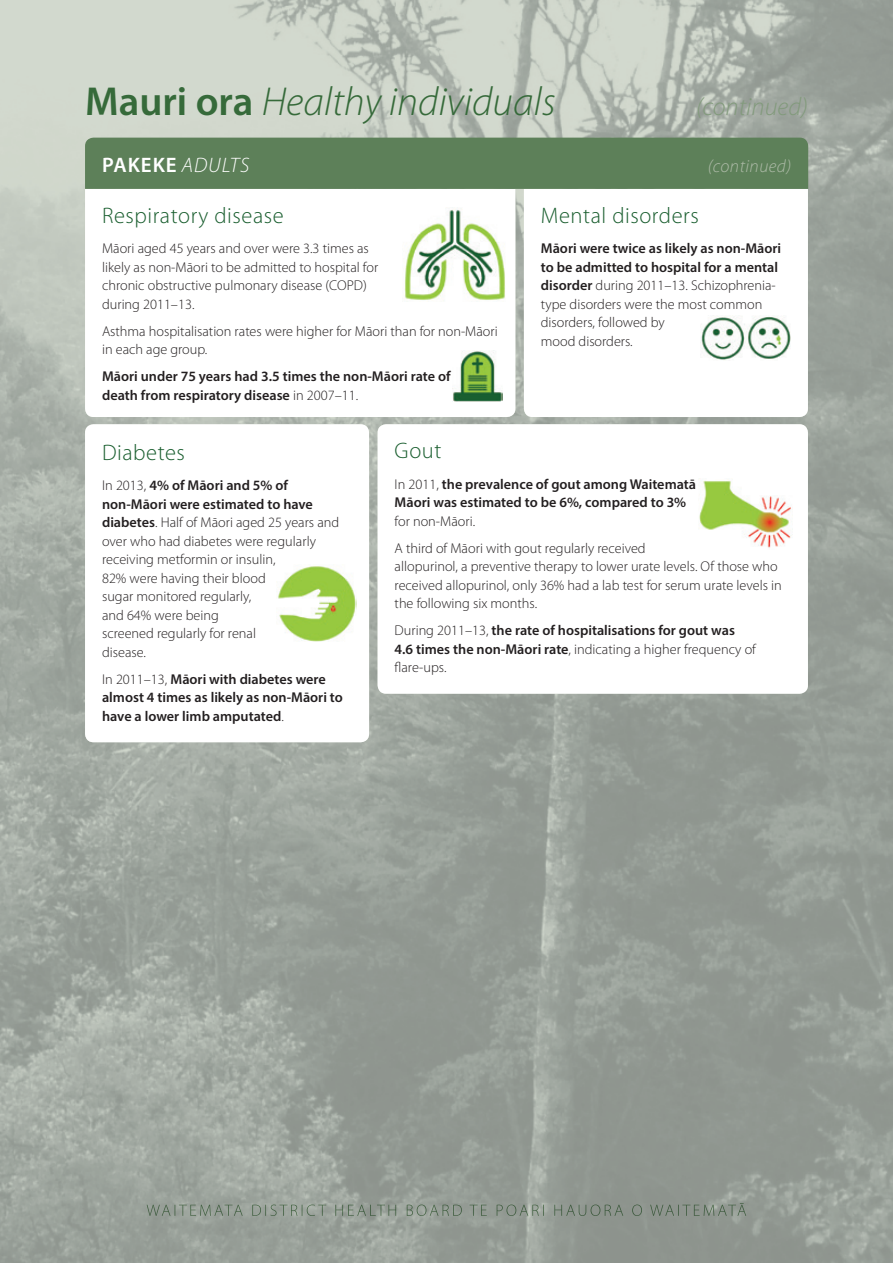
<style>
.page{position:relative;width:893px;height:1263px;background:#fff}
.page>*{position:absolute;margin:0;border:0;box-sizing:border-box;transform-origin:0 0}
.t1{font:italic 300 40.65px "Myriad Pro";color:#366a3a}
.t2{font:italic 300 25.5px "Myriad Pro";color:#829a7c}
.t3{font:300 22.5px "Myriad Pro";letter-spacing:.025em;color:#1b5f30}
.t4{font:600 21px "Myriad Pro";letter-spacing:.045em;color:#fff}
.t5{font:italic 300 18px "Myriad Pro";letter-spacing:.025em;color:#aebba8}
.t6{font:300 14.25px/18.6px "Myriad Pro";color:#231f20}
.t7{font:600 14.25px/18.6px "Myriad Pro";color:#231f20}
.s1{font-weight:600;font-style:normal}
.s2{font-weight:300;font-style:italic}
.s3{font-weight:300}
.s4{font-weight:600}
</style>
<div class="page">
<img style="left:0;top:0;width:893px;height:1263px">
<img style="left:147px;top:1203px;width:599px;height:13px">
<div style="left:378px;top:424px;width:430px;height:270px;background:#fff;border-radius:9px"></div>
<div style="left:85px;top:424px;width:284px;height:318px;background:#fff;border-radius:9px"></div>
<svg style="left:85px;top:189px;width:430px;height:228px"></svg>
<svg style="left:524px;top:189px;width:284px;height:228px"></svg>
<div style="left:85px;top:138px;width:723px;height:51px;background:#5d8059"></div>
<img style="left:453px;top:351px;width:49px;height:50px">
<img style="left:403px;top:208px;width:103px;height:94px">
<img style="left:700px;top:315px;width:91px;height:45px">
<img style="left:699px;top:481px;width:93px;height:67px">
<img style="left:278px;top:566px;width:78px;height:76px">
<h1 class="t1" style="left:85px;top:80px;width:472px"><span class="s1">Mauri ora</span> Healthy individuals</h1>
<h2 class="t2" style="left:696px;top:93px;width:113px">(continued)</h2>
<h3 class="t4" style="left:102px;top:151px;width:149px">PAKEKE <span class="s2">ADULTS</span></h3>
<p class="t5" style="left:708px;top:156px;width:85px">(continued)</p>
<h3 class="t3" style="left:102px;top:203px;width:183px">Respiratory disease</h3>
<p class="t6" style="left:102px;top:240px;width:278px">Māori aged 45 years and over were 3.3 times as likely as non-Māori to be admitted to hospital for chronic obstructive pulmonary disease (COPD) during 2011–13.</p>
<p class="t6" style="left:102px;top:322px;width:397px">Asthma hospitalisation rates were higher for Māori than for non-Māori in each age group.</p>
<p class="t7" style="left:102px;top:367px;width:350px">Māori under 75 years had 3.5 times the non-Māori rate of death from respiratory disease <span class="s3">in 2007–11.</span></p>
<h3 class="t3" style="left:541px;top:203px;width:159px">Mental disorders</h3>
<p class="t6" style="left:541px;top:239px;width:242px"><span class="s4">Māori were twice as likely as non-Māori to be admitted to hospital for a mental disorder</span> during 2011–13. Schizophrenia&shy;type disorders were the most common disorders, followed by<br>mood disorders.</p>
<h3 class="t3" style="left:102px;top:440px;width:84px">Diabetes</h3>
<p class="t6" style="left:102px;top:476px;width:239px">In 2013, <span class="s4">4% of Māori and 5% of non-Māori were estimated to have diabetes</span>. Half of Māori aged 25 years and over who had diabetes were regularly receiving metformin or insulin,<br>82% were having their blood<br>sugar monitored regularly,<br>and 64% were being<br>screened regularly for renal<br>disease.</p>
<p class="t7" style="left:102px;top:669px;width:242px"><span class="s3">In 2011–13,</span> Māori with diabetes were almost 4 times as likely as non-Māori to have a lower limb amputated<span class="s3">.</span></p>
<h3 class="t3" style="left:395px;top:438px;width:48px">Gout</h3>
<p class="t7" style="left:395px;top:474px;width:303px"><span class="s3">In 2011,</span> the prevalence of gout among Waitematā<br>Māori was estimated to be 6%, compared to 3%</p>
<p class="t6" style="left:395px;top:508px;width:253px;line-height:27px">for non-Māori.<br>A third of Māori with gout regularly received</p>
<p class="t6" style="left:395px;top:557px;width:389px">allopurinol, a preventive therapy to lower urate levels. Of those who received allopurinol, only 36% had a lab test for serum urate levels in the following six months.</p>
<p class="t7" style="left:395px;top:621px;width:363px"><span class="s3">During 2011–13,</span> the rate of hospitalisations for gout was<br>4.6 times the non-Māori rate<span class="s3">, indicating a higher frequency of flare-ups.</span></p>
</div>
